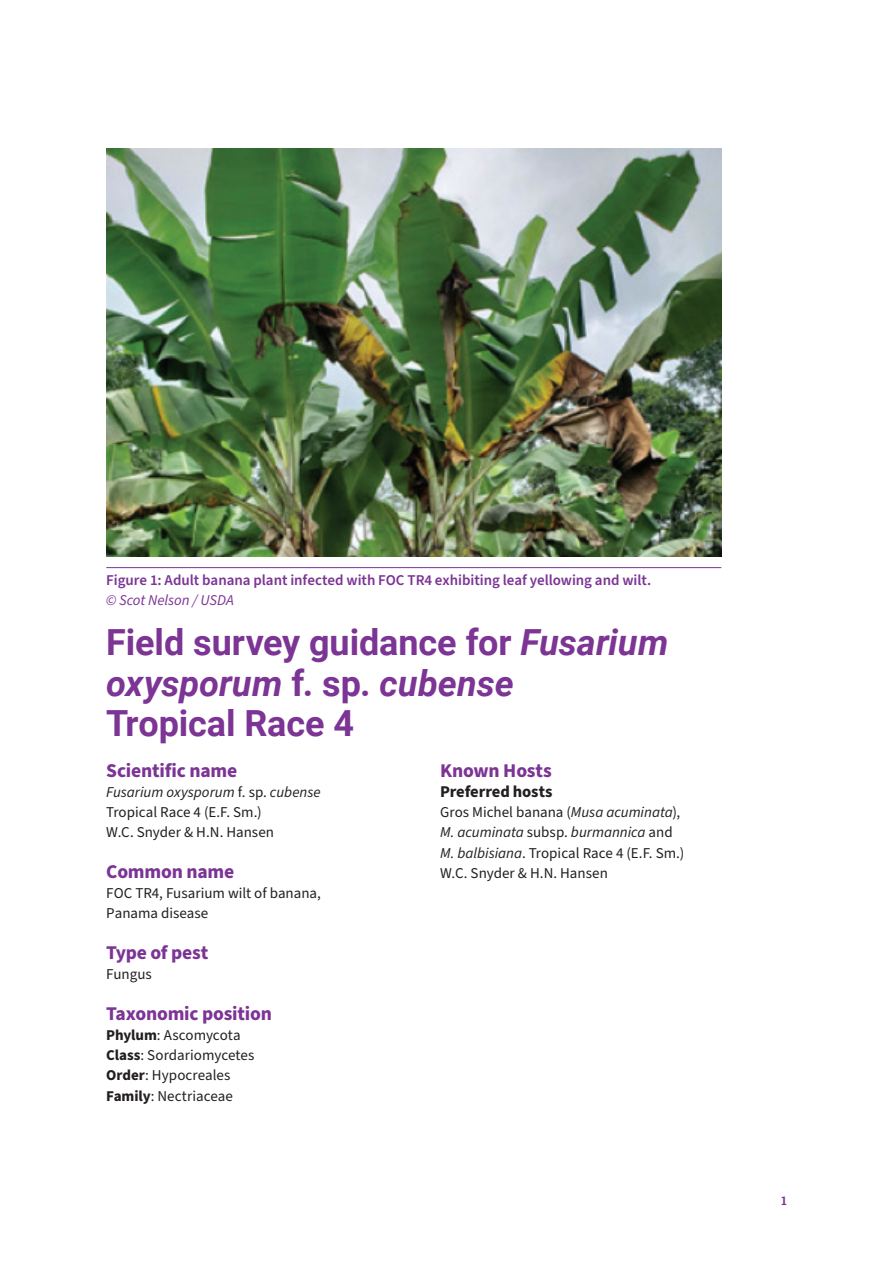
<style>
.page{position:relative;width:893px;height:1263px;background:#fff}
.page>*{position:absolute;margin:0;border:0;box-sizing:border-box;transform-origin:0 0}
.t1{font:700 36px/40.5px "Roboto";letter-spacing:-.005em;color:#7c3495}
.t2{font:700 19.5px "Source Sans Pro";letter-spacing:-.01em;color:#7c3495}
.t3{font:700 16.5px "Source Sans Pro";letter-spacing:-.005em;color:#231f20}
.t4{font:15px/20.2px "Source Sans Pro";color:#231f20}
.t5{font:600 15px "Source Sans Pro";letter-spacing:-.005em;color:#7c3495}
.t6{font:italic 15px "Source Sans Pro";letter-spacing:-.005em;color:#7c3495}
.t7{font:700 12px "Roboto Slab";color:#7c3495}
.s1{font-style:italic}
.s2{font-weight:700}
</style>
<div class="page">
<hr style="left:106px;top:567px;width:615px;height:1px;background:#7c3495">
<img style="left:106px;top:149px;width:615px;height:408px">
<p class="t5" style="left:106px;top:570px;width:547px">Figure 1: Adult banana plant infected with FOC TR4 exhibiting leaf yellowing and wilt.</p>
<p class="t6" style="left:106px;top:590px;width:129px">© Scot Nelson / USDA</p>
<h1 class="t1" style="left:106px;top:621px;width:564px">Field survey guidance for <span class="s1">Fusarium oxysporum</span> f. sp. <span class="s1">cubense<br></span>Tropical Race 4</h1>
<h2 class="t2" style="left:106px;top:757px;width:132px">Scientific name</h2>
<p class="t4" style="left:106px;top:782px;width:216px"><span class="s1">Fusarium oxysporum</span> f. sp. <span class="s1">cubense<br></span>Tropical Race 4 (E.F. Sm.)<br>W.C. Snyder &amp; H.N. Hansen</p>
<h2 class="t2" style="left:106px;top:858px;width:130px">Common name</h2>
<p class="t4" style="left:106px;top:883px;width:216px">FOC TR4, Fusarium wilt of banana,<br>Panama disease</p>
<h2 class="t2" style="left:106px;top:939px;width:104px">Type of pest</h2>
<p class="t4" style="left:106px;top:964px;width:47px">Fungus</p>
<h2 class="t2" style="left:106px;top:1000px;width:167px">Taxonomic position</h2>
<p class="t4" style="left:106px;top:1025px;width:150px"><span class="s2">Phylum</span>: Ascomycota<br><span class="s2">Class</span>: Sordariomycetes<br><span class="s2">Order</span>: Hypocreales<br><span class="s2">Family</span>: Nectriaceae</p>
<h2 class="t2" style="left:440px;top:757px;width:113px">Known Hosts</h2>
<p class="t3" style="left:440px;top:780px;width:114px">Preferred hosts</p>
<p class="t4" style="left:440px;top:802px;width:246px">Gros Michel banana (<span class="s1">Musa acuminata</span>), <span class="s1">M. acuminata</span> subsp. <span class="s1">burmannica</span> and <span class="s1">M. balbisiana</span>. Tropical Race 4 (E.F. Sm.)<br>W.C. Snyder &amp; H.N. Hansen</p>
<p class="t7" style="left:781px;top:1193px;width:7px">1</p>
</div>
